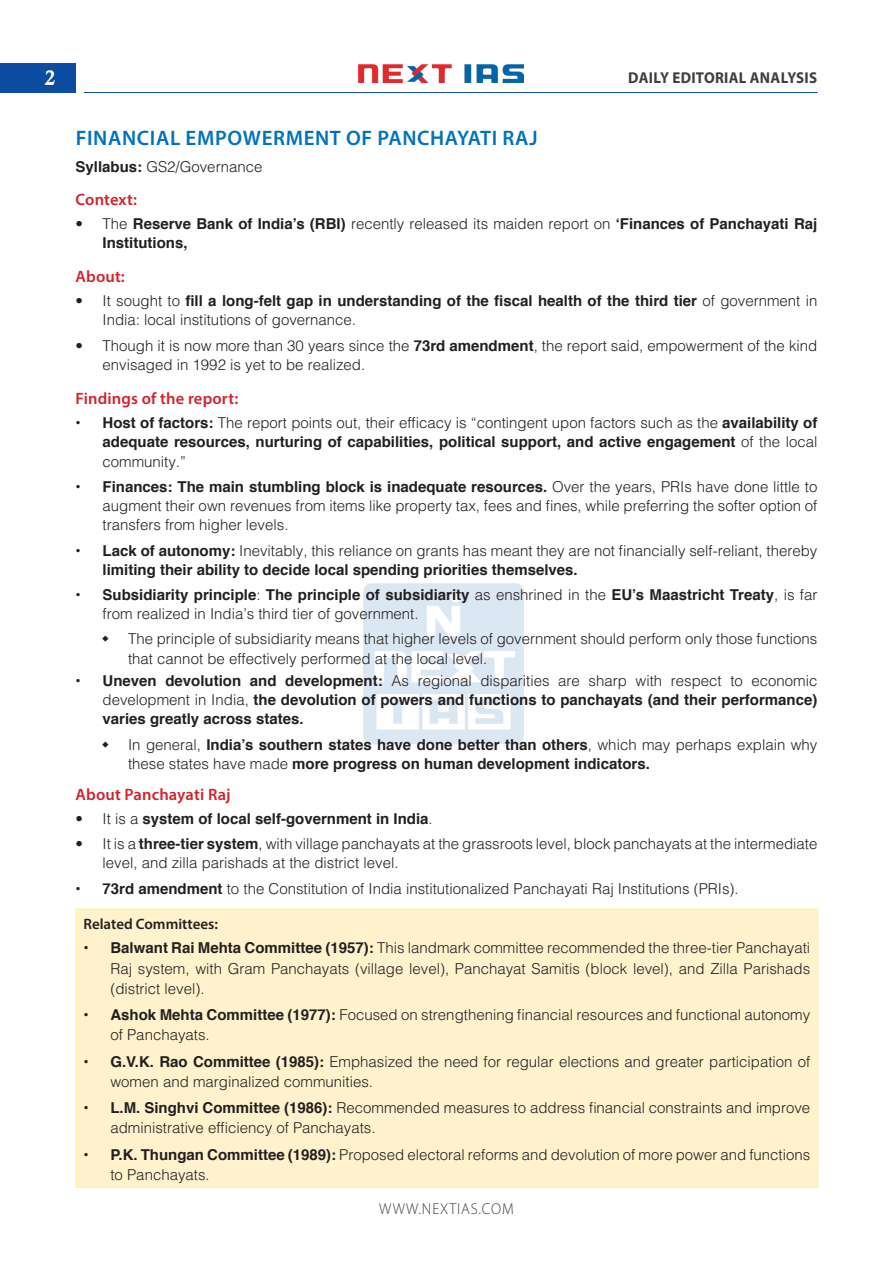
<style>
.page{position:relative;width:893px;height:1263px;background:#fff}
.page>*{position:absolute;margin:0;border:0;box-sizing:border-box;transform-origin:0 0}
.H-1{font:600 21px "Myriad Pro";letter-spacing:.03em;color:#0072bc}
.t1{font:21px "Calis MT Bol";color:#fff}
.H-2{font:600 16.5px "Myriad Pro";letter-spacing:.01em;color:#d1232a}
.t2{font:700 15.75px "Myriad Pro";letter-spacing:.02em;color:#3e3e3f;scale:.95 1}
.t3{font:300 15.75px "Myriad Pro";letter-spacing:.06em;color:#3e3e3f;scale:.95 1}
.body{font:300 15px/19.2px "Helvetica";color:#231f20}
.t4{font:700 15px/19.2px "Helvetica";color:#231f20}
.body-2{font:600 15px "Myriad Pro";color:#231f20}
.s1{font-weight:700}
.s2{font-weight:300}
</style>
<div class="page">
<div style="left:0;top:63px;width:76px;height:30px;background:#0d4da1"></div>
<img style="left:359px;top:64px;width:165px;height:19px">
<hr style="left:84px;top:92px;width:733px;height:1px;background:#0d4da1">
<img style="left:363px;top:583px;width:161px;height:161px">
<div style="left:76px;top:909px;width:742px;height:278px;background:#fff2cc"></div>
<hr style="left:76px;top:909px;width:742px;height:1px;background:#fff685">
<hr style="left:76px;top:909px;width:1px;height:278px;background:#fff685">
<hr style="left:817px;top:909px;width:1px;height:278px;background:#fff685">
<hr style="left:76px;top:1187px;width:742px;height:1px;background:#fff685">
<h1 class="t1" style="left:45px;top:66px;width:12px">2</h1>
<p class="t2" style="left:628px;top:67px;width:200px">DAILY EDITORIAL ANALYSIS</p>
<p class="H-1" style="left:76px;top:125px;width:464px">FINANCIAL EMPOWERMENT OF PANCHAYATI RAJ</p>
<p class="body" style="left:76px;top:157px;width:188px"><span class="s1">Syllabus:</span> GS2/Governance</p>
<p class="H-2" style="left:76px;top:189px;width:63px">Context:</p>
<p class="t4" style="left:103px;top:214px;width:716px;text-indent:-27px"><span class="s2">• The</span> Reserve Bank of India’s (RBI) <span class="s2">recently released its maiden report on</span> ‘Finances of Panchayati Raj<br>Institutions,</p>
<p class="H-2" style="left:76px;top:266px;width:51px">About:</p>
<p class="t4" style="left:103px;top:291px;width:716px;text-indent:-27px"><span class="s2">• It sought to</span> fill a long-felt gap in understanding of the fiscal health of the third tier <span class="s2">of government in<br>India: local institutions of governance.</span></p>
<p class="body" style="left:103px;top:335px;width:716px;text-indent:-27px">• Though it is now more than 30 years since the <span class="s1">73rd amendment</span>, the report said, empowerment of the kind envisaged in 1992 is yet to be realized.</p>
<p class="H-2" style="left:76px;top:388px;width:164px">Findings of the report:</p>
<p class="t4" style="left:103px;top:413px;width:716px;text-align:justify;text-indent:-27px">• Host of factors: <span class="s2">The report points out, their efficacy is “contingent upon factors such as the</span> availability of adequate resources, nurturing of capabilities, political support, and active engagement <span class="s2">of the local community.”</span></p>
<p class="body" style="left:103px;top:476px;width:716px;text-align:justify;text-indent:-27px"><span class="s1">• Finances: The main stumbling block is inadequate resources.</span> Over the years, PRIs have done little to augment their own revenues from items like property tax, fees and fines, while preferring the softer option of transfers from higher levels.</p>
<p class="body" style="left:103px;top:540px;width:716px;text-indent:-27px"><span class="s1">• Lack of autonomy:</span> Inevitably, this reliance on grants has meant they are not financially self-reliant, thereby <span class="s1">limiting their ability to decide local spending priorities themselves.</span></p>
<p class="t4" style="left:103px;top:585px;width:716px;text-indent:-27px">• Subsidiarity principle<span class="s2">:</span> The principle of subsidiarity <span class="s2">as enshrined in the</span> EU’s Maastricht Treaty<span class="s2">, is far from realized in India’s third tier of government.</span></p>
<p class="body" style="left:128px;top:629px;width:691px">The principle of subsidiarity means that higher levels of government should perform only those functions that cannot be effectively performed at the local level.</p>
<p class="t4" style="left:103px;top:671px;width:716px;text-align:justify;text-indent:-27px">• Uneven devolution and development: <span class="s2">As regional disparities are sharp with respect to economic development in India,</span> the devolution of powers and functions to panchayats (and their performance) varies greatly across states.</p>
<p class="t4" style="left:128px;top:735px;width:691px"><span class="s2">In general,</span> India’s southern states have done better than others<span class="s2">, which may perhaps explain why these states have made</span> more progress on human development indicators.</p>
<p class="H-2" style="left:76px;top:784px;width:157px">About Panchayati Raj</p>
<p class="t4" style="left:76px;top:809px;width:359px"><span class="s2">• It is a</span> system of local self-government in India<span class="s2">.</span></p>
<p class="body" style="left:103px;top:834px;width:716px;text-indent:-27px">• It is a <span class="s1">three-tier system</span>, with village panchayats at the grassroots level, block panchayats at the intermediate level, and zilla parishads at the district level.</p>
<p class="body" style="left:76px;top:878px;width:665px"><span class="s1">• 73rd amendment</span> to the Constitution of India institutionalized Panchayati Raj Institutions (PRIs).</p>
<p class="body-2" style="left:83px;top:914px;width:136px">Related Committees:</p>
<p class="body" style="left:110px;top:937px;width:701px;line-height:20.2px;text-align:justify;text-indent:-27px"><span class="s1">• Balwant Rai Mehta Committee (1957):</span> This landmark committee recommended the three-tier Panchayati Raj system, with Gram Panchayats (village level), Panchayat Samitis (block level), and Zilla Parishads (district level).</p>
<p class="body" style="left:110px;top:1004px;width:701px;line-height:20.2px;text-indent:-27px"><span class="s1">• Ashok Mehta Committee (1977):</span> Focused on strengthening financial resources and functional autonomy of Panchayats.</p>
<p class="body" style="left:110px;top:1051px;width:701px;line-height:20.2px;text-indent:-27px"><span class="s1">• G.V.K. Rao Committee (1985):</span> Emphasized the need for regular elections and greater participation of women and marginalized communities.</p>
<p class="body" style="left:110px;top:1097px;width:701px;line-height:20.2px;text-indent:-27px"><span class="s1">• L.M. Singhvi Committee (1986):</span> Recommended measures to address financial constraints and improve administrative efficiency of Panchayats.</p>
<p class="body" style="left:110px;top:1144px;width:701px;line-height:20.2px;text-indent:-27px"><span class="s1">• P.K. Thungan Committee (1989):</span> Proposed electoral reforms and devolution of more power and functions to Panchayats.</p>
<p class="t3" style="left:379px;top:1200px;width:143px">WWW.NEXTIAS.COM</p>
</div>
